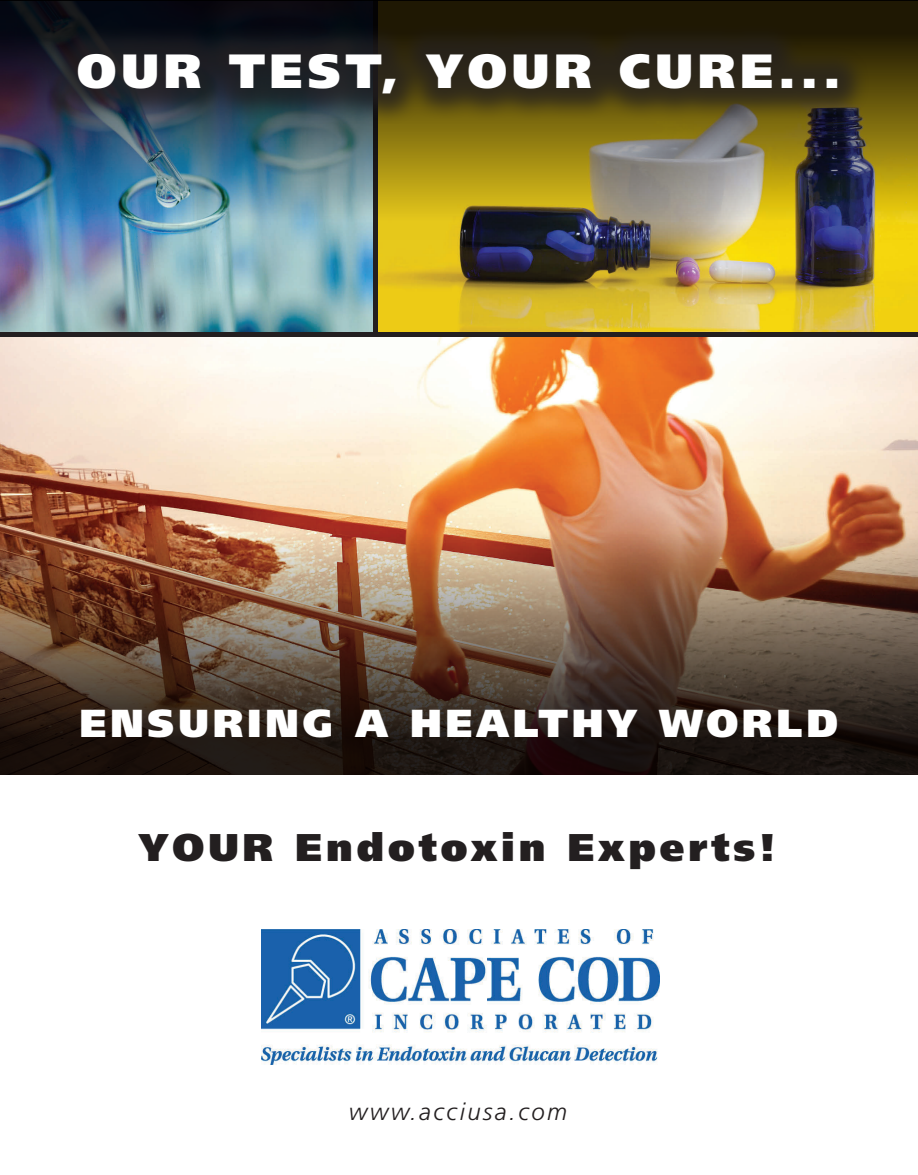
<style>
.page{position:relative;width:918px;height:1175px;background:#fff}
.page>*{position:absolute;margin:0;border:0;box-sizing:border-box;transform-origin:0 0}
.t1{font:900 48px "Frutiger";letter-spacing:.1em;color:#fff}
.t2{font:900 39px "Frutiger";letter-spacing:.1em;color:#fff}
.t3{font:900 38.55px "Frutiger";letter-spacing:.1em;color:#231f20}
.t4{font:italic 300 24px "Frutiger";letter-spacing:.1em;color:#231f20}
</style>
<div class="page">
<img style="left:0;top:337px;width:918px;height:173px">
<img style="left:378px;top:239px;width:540px;height:92px">
<img style="left:0;top:239px;width:372px;height:92px">
<img style="left:0;top:510px;width:918px;height:264px">
<img style="left:261px;top:929px;width:399px;height:135px">
<img style="left:0;top:0;width:918px;height:239px">
<div style="left:46px;top:21px;width:823px;height:104px;background:#231f20;opacity:.75"></div>
<p class="t1" style="left:77px;top:41px;width:765px">OUR TEST, YOUR CURE...</p>
<p class="t2" style="left:80px;top:699px;width:760px">ENSURING A HEALTHY WORLD</p>
<p class="t3" style="left:139px;top:824px;width:638px">YOUR Endotoxin Experts!</p>
<p class="t4" style="left:349px;top:1097px;width:220px">www.acciusa.com</p>
</div>
